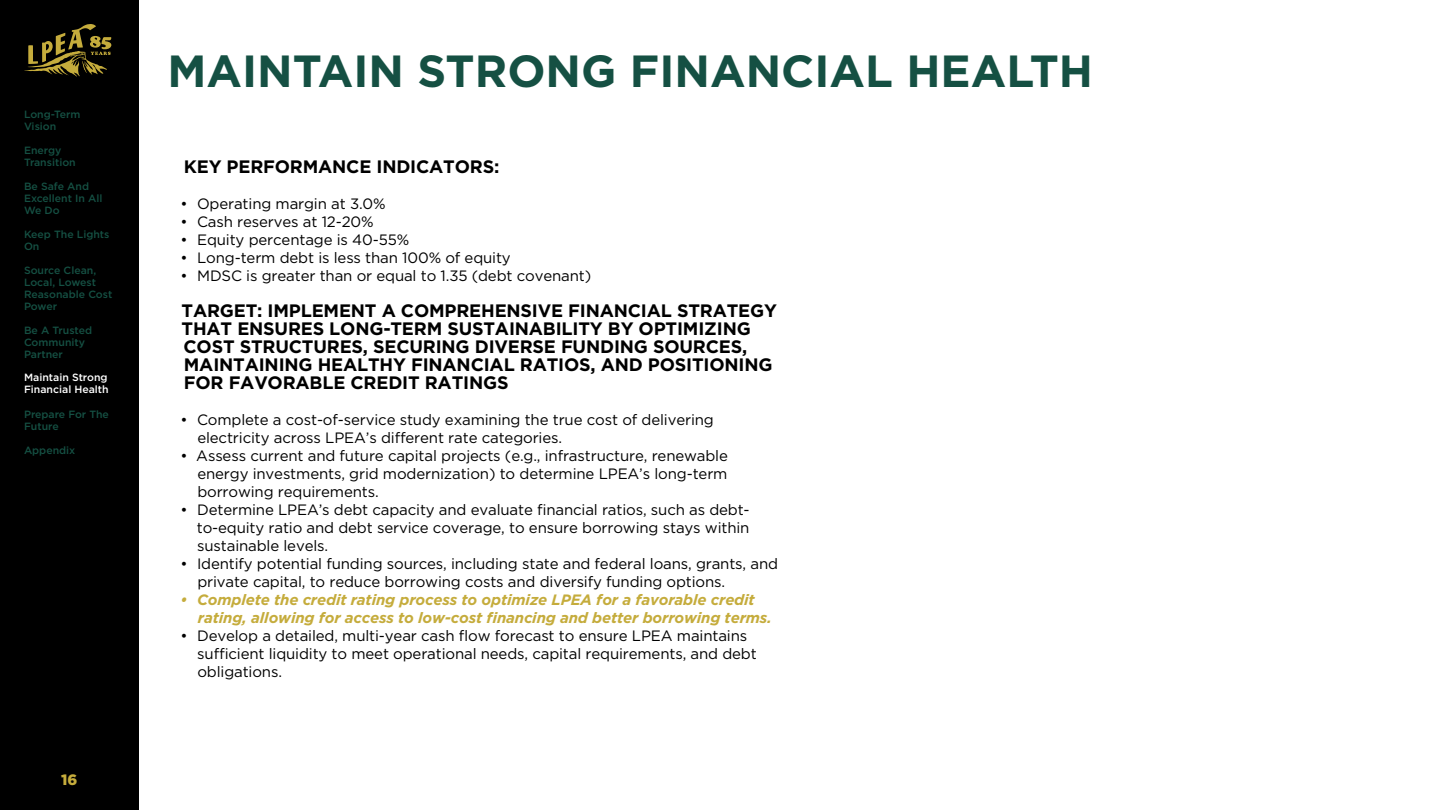
<style>
.page{position:relative;width:1440px;height:810px;background:#fff}
.page>*{position:absolute;margin:0;border:0;box-sizing:border-box;transform-origin:0 0}
.t1{font:700 45px "Gotham";color:#155043}
.t2{font:700 18px/18px "Gotham";letter-spacing:-.01em;color:#000}
.t3{font:15px/18px "Gotham";letter-spacing:-.01em;color:#000}
.t4{font:italic 700 15px/18px "Gotham";letter-spacing:-.01em;color:#c5ac3c}
.t5{font:900 15px "Gotham";color:#c5ac3c}
.t6{font:500 10.5px/12px "Gotham";color:#155043}
.t7{font:500 10.5px/12px "Gotham";color:#fff}
</style>
<div class="page">
<div style="left:0;top:0;width:139px;height:810px;background:#000"></div>
<svg style="left:24px;top:24px;width:87px;height:53px"></svg>
<p class="t6" style="left:24px;top:108px;width:58px">Long-Term<br>Vision</p>
<p class="t6" style="left:24px;top:144px;width:53px">Energy<br>Transition</p>
<p class="t6" style="left:24px;top:180px;width:80px">Be Safe And<br>Excellent In All<br>We Do</p>
<p class="t6" style="left:24px;top:228px;width:87px">Keep The Lights<br>On</p>
<p class="t6" style="left:24px;top:264px;width:90px">Source Clean,<br>Local, Lowest<br>Reasonable Cost<br>Power</p>
<p class="t6" style="left:24px;top:324px;width:70px">Be A Trusted<br>Community<br>Partner</p>
<p class="t7" style="left:24px;top:371px;width:86px">Maintain Strong<br>Financial Health</p>
<p class="t6" style="left:24px;top:408px;width:87px">Prepare For The<br>Future</p>
<p class="t6" style="left:24px;top:444px;width:53px">Appendix</p>
<p class="t5" style="left:61px;top:769px;width:18px">16</p>
<h1 class="t1" style="left:167px;top:42px;width:927px">MAINTAIN STRONG FINANCIAL HEALTH</h1>
<p class="t2" style="left:184px;top:158px;width:317px">KEY PERFORMANCE INDICATORS:</p>
<p class="t3" style="left:180px;top:195px;width:207px">• Operating margin at 3.0%</p>
<p class="t3" style="left:180px;top:213px;width:195px">• Cash reserves at 12-20%</p>
<p class="t3" style="left:180px;top:231px;width:230px">• Equity percentage is 40-55%</p>
<p class="t3" style="left:180px;top:249px;width:332px">• Long-term debt is less than 100% of equity</p>
<p class="t3" style="left:180px;top:267px;width:412px">• MDSC is greater than or equal to 1.35 (debt covenant)</p>
<p class="t2" style="left:182px;top:302px;width:597px">TARGET: IMPLEMENT A COMPREHENSIVE FINANCIAL STRATEGY THAT ENSURES LONG-TERM SUSTAINABILITY BY OPTIMIZING COST STRUCTURES, SECURING DIVERSE FUNDING SOURCES, MAINTAINING HEALTHY FINANCIAL RATIOS, AND POSITIONING FOR FAVORABLE CREDIT RATINGS</p>
<p class="t3" style="left:197px;top:411px;width:518px;text-indent:-17px">• Complete a cost-of-service study examining the true cost of delivering electricity across LPEA’s different rate categories.</p>
<p class="t3" style="left:197px;top:447px;width:532px;text-align:justify;text-indent:-17px">• Assess current and future capital projects (e.g., infrastructure, renewable energy investments, grid modernization) to determine LPEA’s long-term borrowing requirements.</p>
<p class="t3" style="left:197px;top:501px;width:554px;text-align:justify;text-indent:-16px">• Determine LPEA’s debt capacity and evaluate financial ratios, such as debt&shy;to-equity ratio and debt service coverage, to ensure borrowing stays within sustainable levels.</p>
<p class="t3" style="left:197px;top:555px;width:582px;text-indent:-17px">• Identify potential funding sources, including state and federal loans, grants, and private capital, to reduce borrowing costs and diversify funding options.</p>
<p class="t4" style="left:198px;top:591px;width:576px;text-indent:-18px">• Complete the credit rating process to optimize LPEA for a favorable credit rating, allowing for access to low-cost financing and better borrowing terms.</p>
<p class="t3" style="left:197px;top:627px;width:561px;text-indent:-17px">• Develop a detailed, multi-year cash flow forecast to ensure LPEA maintains sufficient liquidity to meet operational needs, capital requirements, and debt obligations.</p>
</div>
